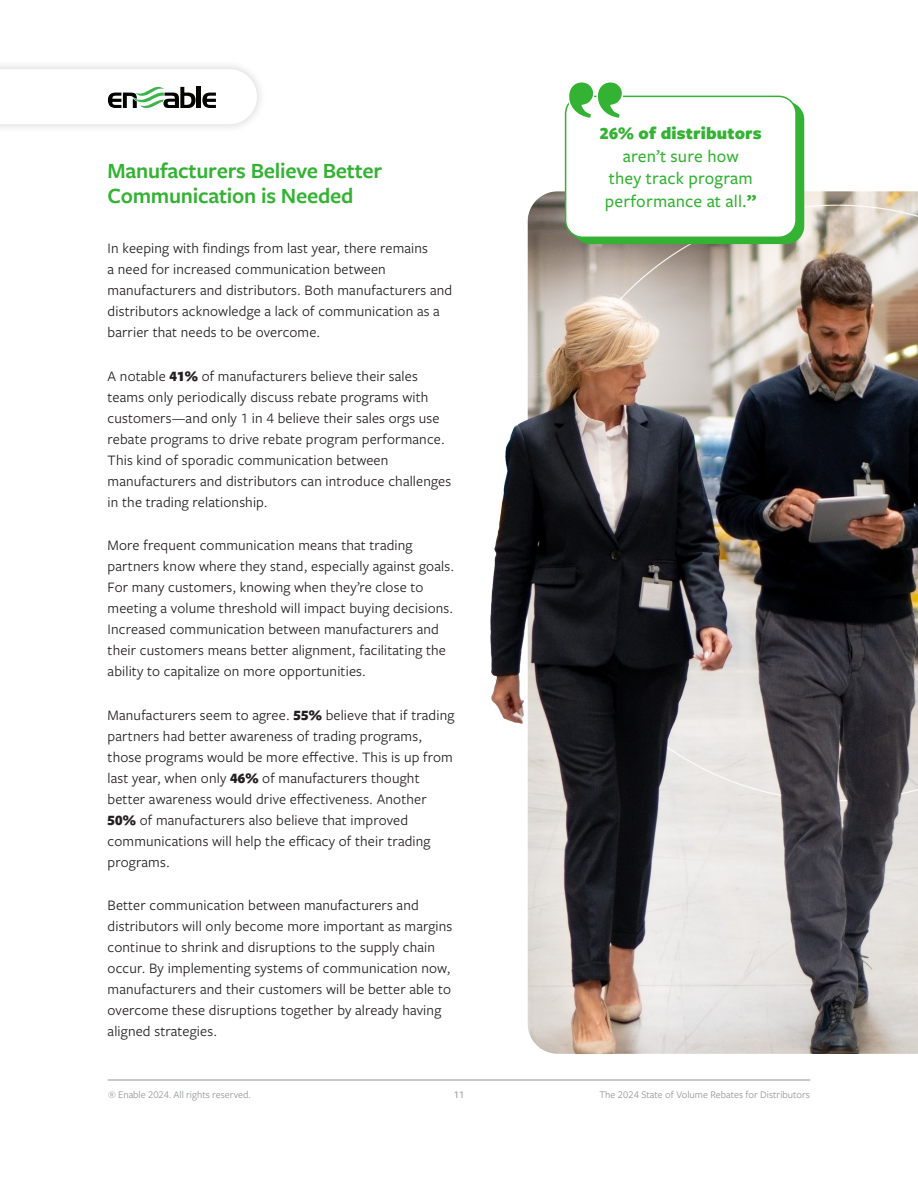
<style>
.page{position:relative;width:918px;height:1188px;background:#fff}
.page>*{position:absolute;margin:0;border:0;box-sizing:border-box;transform-origin:0 0}
.Report_H2{font:600 22.5px/25.5px "Freight Sans Pro";letter-spacing:-.01em;color:#34b233}
.Report_pull_quotes{font:500 18px/22.5px "Freight Sans Pro";letter-spacing:.01em;color:#34b233;text-align:center}
.report_body_copy{font:15px/21px "Freight Sans Pro";letter-spacing:.01em;color:#231f20}
.t1{font:10.5px "Freight Sans LF Pro";color:#939598}
.t2{font:500 10.5px "Freight Sans LF Pro";color:#939598}
.s1{font-weight:900}
.s2{font-family:"Freight Sans LF Pro";font-weight:700}
</style>
<div class="page">
<div style="left:0;top:59px;width:267px;height:75px;background:#231f20;opacity:.2"></div>
<svg style="left:108px;top:69px;width:149px;height:55px"></svg>
<hr style="left:108px;top:1080px;width:702px;height:1px;background:#939598">
<img style="left:490px;top:190px;width:428px;height:864px">
<div style="left:573px;top:102px;width:231px;height:141px;background:#34b233;border-radius:17px"></div>
<div style="left:572px;top:102px;width:232px;height:142px;border:2px solid #34b233;border-radius:17px"></div>
<div style="left:566px;top:96px;width:230px;height:141px;background:#fff;border-radius:17px"></div>
<div style="left:565px;top:96px;width:232px;height:142px;border:2px solid #34b233;border-radius:17px"></div>
<svg style="left:567px;top:82px;width:58px;height:37px"></svg>
<p class="Report_H2" style="left:108px;top:157px;width:276px">Manufacturers Believe Better<br>Communication is Needed</p>
<p class="report_body_copy" style="left:108px;top:237px;width:346px">In keeping with findings from last year, there remains<br>a need for increased communication between manufacturers and distributors. Both manufacturers and distributors acknowledge a lack of communication as a barrier that needs to be overcome.</p>
<p class="report_body_copy" style="left:108px;top:365px;width:345px">A notable <span class="s1">41%</span> of manufacturers believe their sales teams only periodically discuss rebate programs with customers—and only 1 in 4 believe their sales orgs use rebate programs to drive rebate program performance.<br>This kind of sporadic communication between manufacturers and distributors can introduce challenges in the trading relationship.</p>
<p class="report_body_copy" style="left:108px;top:534px;width:348px">More frequent communication means that trading partners know where they stand, especially against goals.<br>For many customers, knowing when they’re close to meeting a volume threshold will impact buying decisions.<br>Increased communication between manufacturers and their customers means better alignment, facilitating the ability to capitalize on more opportunities.</p>
<p class="report_body_copy" style="left:108px;top:704px;width:348px">Manufacturers seem to agree. <span class="s1">55%</span> believe that if trading partners had better awareness of trading programs, those programs would be more effective. This is up from last year, when only <span class="s1">46%</span> of manufacturers thought better awareness would drive effectiveness. Another <span class="s1">50%</span> of manufacturers also believe that improved communications will help the efficacy of their trading programs.</p>
<p class="report_body_copy" style="left:108px;top:894px;width:346px">Better communication between manufacturers and distributors will only become more important as margins continue to shrink and disruptions to the supply chain occur. By implementing systems of communication now, manufacturers and their customers will be better able to overcome these disruptions together by already having aligned strategies.</p>
<p class="Report_pull_quotes" style="left:600px;top:121px;width:163px"><span class="s1">26% of distributors </span>aren’t sure how<br>they track program performance at all.<span class="s2">”</span></p>
<p class="t1" style="left:108px;top:1088px;width:144px">® Enable 2024. All rights reserved.</p>
<p class="t2" style="left:454px;top:1088px;width:12px">11</p>
<p class="t1" style="left:600px;top:1088px;width:212px">The 2024 State of Volume Rebates for Distributors</p>
</div>
